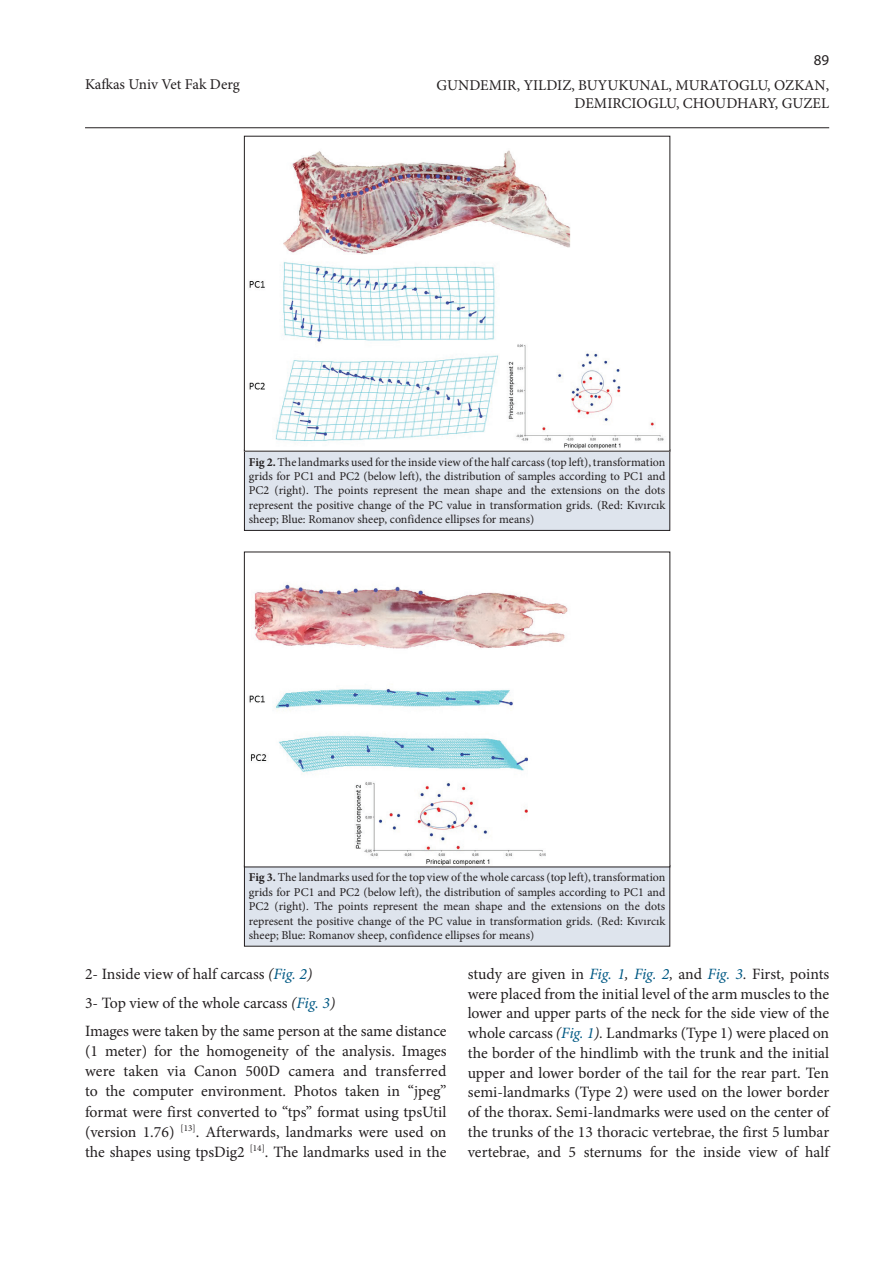
<style>
.page{position:relative;width:893px;height:1263px;background:#fff}
.page>*{position:absolute;margin:0;border:0;box-sizing:border-box;transform-origin:0 0}
.t1{font:15.75px/19.8px "Minion Pro";letter-spacing:-.005em;color:#231f20;text-align:justify}
.t2{font:15px/18px "Minion Pro";color:#231f20;text-align:right}
.t3{font:15px "Myriad Pro";color:#231f20}
.t4{font:12px/14.4px "Minion Pro";color:#231f20;text-align:justify}
.s1{font-weight:700}
.s2{font-style:italic}
.s3{font-style:italic;color:#005984}
</style>
<div class="page">
<hr style="left:85px;top:127px;width:744px;height:1px;background:#231f20">
<div style="left:244px;top:450px;width:426px;height:80px;background:#dee4ed"></div>
<div style="left:244px;top:449px;width:426px;height:82px;border:1px solid #231f20"></div>
<img style="left:248px;top:150px;width:416px;height:299px">
<div style="left:244px;top:865px;width:426px;height:81px;background:#dee4ed"></div>
<img style="left:249px;top:584px;width:319px;height:281px">
<p class="t2" style="left:85px;top:75px;width:156px">Kafkas Univ Vet Fak Derg</p>
<p class="t3" style="left:814px;top:51px;width:17px">89</p>
<p class="t2" style="left:436px;top:76px;width:394px">GUNDEMIR, YILDIZ, BUYUKUNAL, MURATOGLU, OZKAN,<br>DEMIRCIOGLU, CHOUDHARY, GUZEL</p>
<p class="t4" style="left:249px;top:455px;width:418px"><span class="s1">Fig 2.</span> The landmarks used for the inside view of the half carcass (top left), transformation grids for PC1 and PC2 (below left), the distribution of samples according to PC1 and PC2 (right). The points represent the mean shape and the extensions on the dots represent the positive change of the PC value in transformation grids. (Red: Kıvırcık sheep; Blue: Romanov sheep, confidence ellipses for means)</p>
<p class="t4" style="left:249px;top:870px;width:418px"><span class="s1">Fig 3.</span> The landmarks used for the top view of the whole carcass (top left), transformation grids for PC1 and PC2 (below left), the distribution of samples according to PC1 and PC2 (right). The points represent the mean shape and the extensions on the dots represent the positive change of the PC value in transformation grids. (Red: Kıvırcık sheep; Blue: Romanov sheep, confidence ellipses for means)</p>
<p class="t1" style="left:85px;top:960px;width:363px;line-height:28.7px;text-align:left">2- Inside view of half carcass <span class="s2">(</span><span class="s3">Fig. 2</span><span class="s2">)<br></span>3- Top view of the whole carcass <span class="s2">(</span><span class="s3">Fig. 3</span><span class="s2">)<br></span>Images were taken by the same person at the same distance</p>
<p class="t1" style="left:85px;top:1041px;width:363px">(1 meter) for the homogeneity of the analysis. Images were taken via Canon 500D camera and transferred to the computer environment. Photos taken in “jpeg” format were first converted to “tps” format using tpsUtil (version 1.76) <sup>[13]</sup>. Afterwards, landmarks were used on the shapes using tpsDig2 <sup>[14]</sup>. The landmarks used in the</p>
<p class="t1" style="left:468px;top:964px;width:363px">study are given in <span class="s3">Fig. 1</span><span class="s2">,</span> <span class="s3">Fig. 2</span><span class="s2">,</span> and <span class="s3">Fig. 3</span><span class="s2">.</span> First, points were placed from the initial level of the arm muscles to the lower and upper parts of the neck for the side view of the whole carcass <span class="s2">(</span><span class="s3">Fig. 1</span><span class="s2">).</span> Landmarks (Type 1) were placed on the border of the hindlimb with the trunk and the initial upper and lower border of the tail for the rear part. Ten semi-landmarks (Type 2) were used on the lower border of the thorax. Semi-landmarks were used on the center of the trunks of the 13 thoracic vertebrae, the first 5 lumbar vertebrae, and 5 sternums for the inside view of half</p>
</div>
